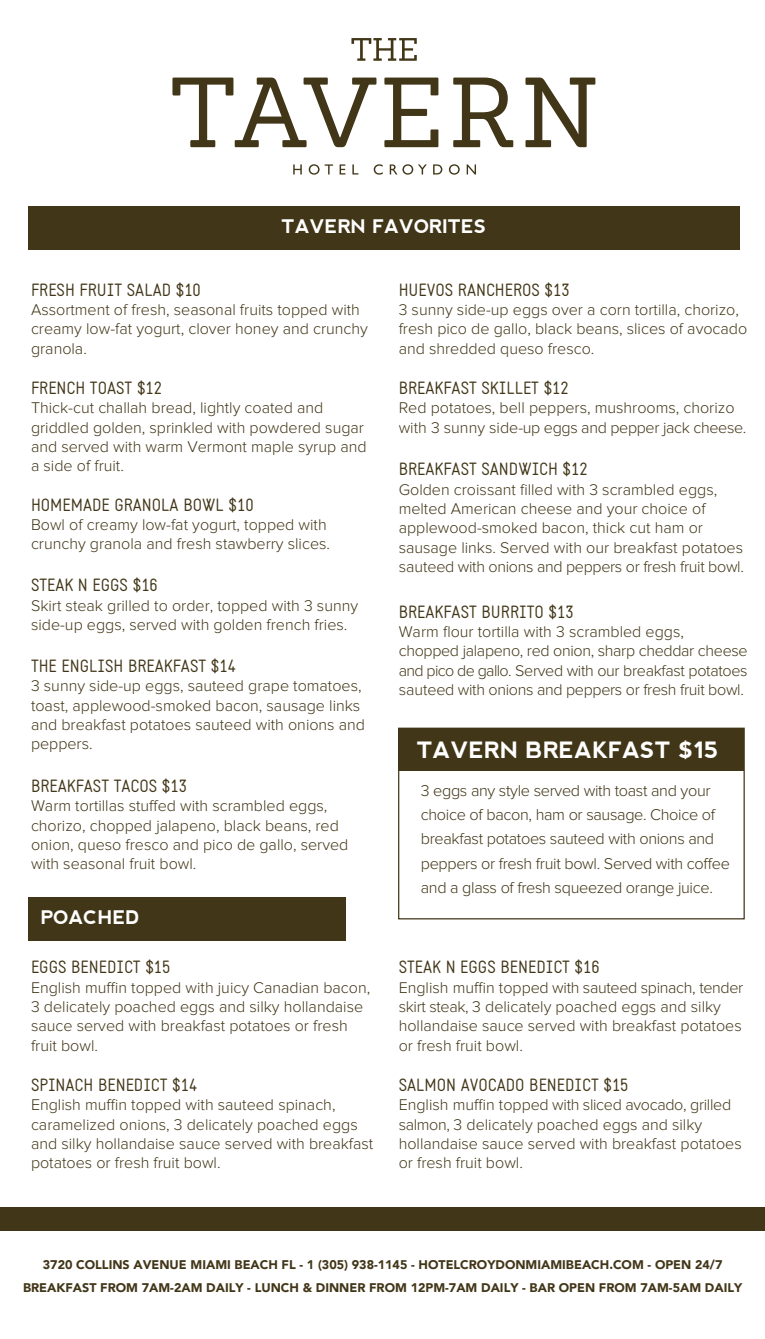
<style>
.page{position:relative;width:765px;height:1339px;background:#fff}
.page>*{position:absolute;margin:0;border:0;box-sizing:border-box;transform-origin:0 0}
.t1{font:700 22.5px "nevis";color:#fff}
.t2{font:700 18.75px "nevis";color:#fff}
.t3{font:17.38px "Static";color:#423618}
.t4{font:300 16.25px/24.2px "Proxima Nova";letter-spacing:-.02em;color:#423618}
.t5{font:300 16.12px/19.2px "Proxima Nova";color:#423618}
.t6{font:300 16.12px/19.2px "Proxima Nova";letter-spacing:-.02em;color:#423618}
.t7{font:900 12.5px/22.8px "Avenir LT";color:#423618;text-align:center}
</style>
<div class="page">
<div style="left:28px;top:897px;width:317px;height:43px;background:#423618"></div>
<div style="left:398px;top:728px;width:347px;height:191px;border:1px solid #423618"></div>
<div style="left:399px;top:728px;width:345px;height:43px;background:#423618"></div>
<div style="left:28px;top:206px;width:711px;height:44px;background:#423618"></div>
<svg style="left:351px;top:38px;width:66px;height:23px"></svg>
<svg style="left:172px;top:78px;width:204px;height:69px"></svg>
<svg style="left:384px;top:78px;width:54px;height:69px"></svg>
<svg style="left:453px;top:78px;width:60px;height:69px"></svg>
<svg style="left:525px;top:78px;width:70px;height:69px"></svg>
<svg style="left:293px;top:164px;width:9px;height:11px"></svg>
<svg style="left:309px;top:164px;width:24px;height:11px"></svg>
<svg style="left:340px;top:164px;width:5px;height:11px"></svg>
<svg style="left:352px;top:164px;width:6px;height:11px"></svg>
<svg style="left:374px;top:164px;width:9px;height:11px"></svg>
<svg style="left:390px;top:164px;width:37px;height:11px"></svg>
<svg style="left:433px;top:164px;width:9px;height:11px"></svg>
<svg style="left:449px;top:164px;width:11px;height:11px"></svg>
<svg style="left:467px;top:164px;width:9px;height:11px"></svg>
<div style="left:0;top:1207px;width:765px;height:23px;background:#423618"></div>
<p class="t2" style="left:281px;top:216px;width:206px">TAVERN FAVORITES</p>
<p class="t3" style="left:31px;top:279px;width:171px">FRESH FRUIT SALAD $10</p>
<p class="t5" style="left:31px;top:300px;width:338px">Assortment of fresh, seasonal fruits topped with creamy low-fat yogurt, clover honey and crunchy granola.</p>
<p class="t3" style="left:31px;top:378px;width:133px">FRENCH TOAST $12</p>
<p class="t5" style="left:31px;top:399px;width:337px">Thick-cut challah bread, lightly coated and griddled golden, sprinkled with powdered sugar and served with warm Vermont maple syrup and a side of fruit.</p>
<p class="t3" style="left:31px;top:494px;width:224px">HOMEMADE GRANOLA BOWL $10</p>
<p class="t5" style="left:31px;top:515px;width:301px">Bowl of creamy low-fat yogurt, topped with crunchy granola and fresh stawberry slices.</p>
<p class="t3" style="left:31px;top:575px;width:128px">STEAK N EGGS $16</p>
<p class="t5" style="left:31px;top:596px;width:329px">Skirt steak grilled to order, topped with 3 sunny side-up eggs, served with golden french fries.</p>
<p class="t3" style="left:31px;top:656px;width:207px">THE ENGLISH BREAKFAST $14</p>
<p class="t5" style="left:31px;top:677px;width:336px">3 sunny side-up eggs, sauteed grape tomatoes, toast, applewood-smoked bacon, sausage links and breakfast potatoes sauteed with onions and peppers.</p>
<p class="t3" style="left:31px;top:776px;width:158px">BREAKFAST TACOS $13</p>
<p class="t5" style="left:31px;top:797px;width:319px">Warm tortillas stuffed with scrambled eggs, chorizo, chopped jalapeno, black beans, red onion, queso fresco and pico de gallo, served with seasonal fruit bowl.</p>
<p class="t2" style="left:41px;top:907px;width:101px">POACHED</p>
<p class="t3" style="left:31px;top:957px;width:141px">EGGS BENEDICT $15</p>
<p class="t5" style="left:31px;top:978px;width:341px">English muffin topped with juicy Canadian bacon, 3 delicately poached eggs and silky hollandaise sauce served with breakfast potatoes or fresh fruit bowl.</p>
<p class="t3" style="left:31px;top:1074px;width:168px">SPINACH BENEDICT $14</p>
<p class="t5" style="left:31px;top:1095px;width:344px">English muffin topped with sauteed spinach, caramelized onions, 3 delicately poached eggs and silky hollandaise sauce served with breakfast potatoes or fresh fruit bowl.</p>
<p class="t3" style="left:399px;top:279px;width:173px">HUEVOS RANCHEROS $13</p>
<p class="t5" style="left:399px;top:300px;width:350px">3 sunny side-up eggs over a corn tortilla, chorizo, fresh pico de gallo, black beans, slices of avocado and shredded queso fresco.</p>
<p class="t3" style="left:399px;top:378px;width:172px">BREAKFAST SKILLET $12</p>
<p class="t5" style="left:399px;top:399px;width:349px">Red potatoes, bell peppers, mushrooms, chorizo with 3 sunny side-up eggs and pepper jack cheese.</p>
<p class="t3" style="left:399px;top:459px;width:191px">BREAKFAST SANDWICH $12</p>
<p class="t5" style="left:399px;top:480px;width:347px">Golden croissant filled with 3 scrambled eggs, melted American cheese and your choice of applewood-smoked bacon, thick cut ham or sausage links. Served with our breakfast potatoes sauteed with onions and peppers or fresh fruit bowl.</p>
<p class="t3" style="left:399px;top:601px;width:176px">BREAKFAST BURRITO $13</p>
<p class="t6" style="left:399px;top:622px;width:351px">Warm flour tortilla with 3 scrambled eggs, chopped jalapeno, red onion, sharp cheddar cheese and pico de gallo. Served with our breakfast potatoes sauteed with onions and peppers or fresh fruit bowl.</p>
<h1 class="t1" style="left:417px;top:737px;width:303px">TAVERN BREAKFAST $15</h1>
<p class="t4" style="left:421px;top:778px;width:311px">3 eggs any style served with toast and your choice of bacon, ham or sausage. Choice of breakfast potatoes sauteed with onions and peppers or fresh fruit bowl. Served with coffee and a glass of fresh squeezed orange juice.</p>
<p class="t3" style="left:399px;top:957px;width:203px">STEAK N EGGS BENEDICT $16</p>
<p class="t5" style="left:399px;top:978px;width:346px">English muffin topped with sauteed spinach, tender skirt steak, 3 delicately poached eggs and silky hollandaise sauce served with breakfast potatoes or fresh fruit bowl.</p>
<p class="t3" style="left:399px;top:1074px;width:231px">SALMON AVOCADO BENEDICT $15</p>
<p class="t5" style="left:399px;top:1095px;width:345px">English muffin topped with sliced avocado, grilled salmon, 3 delicately poached eggs and silky hollandaise sauce served with breakfast potatoes or fresh fruit bowl.</p>
<p class="t7" style="left:23px;top:1253px;width:721px">3720 COLLINS AVENUE MIAMI BEACH FL - 1 (305) 938-1145 - HOTELCROYDONMIAMIBEACH.COM - OPEN 24/7<br>BREAKFAST FROM 7AM-2AM DAILY - LUNCH &amp; DINNER FROM 12PM-7AM DAILY - BAR OPEN FROM 7AM-5AM DAILY</p>
</div>
